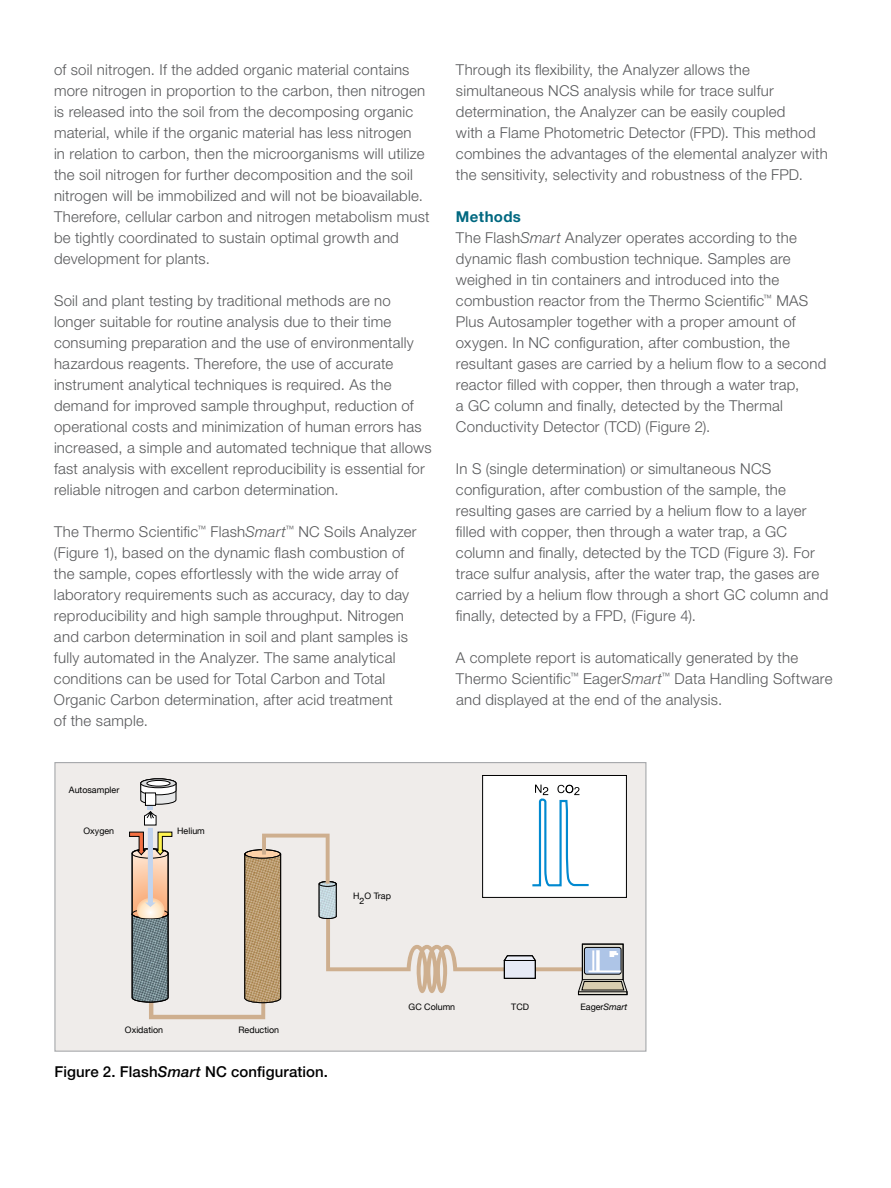
<style>
.page{position:relative;width:891px;height:1188px;background:#fff}
.page>*{position:absolute;margin:0;border:0;box-sizing:border-box;transform-origin:0 0}
.t1{font:300 15px/21px "Helvetica Neue LT Std";letter-spacing:.015em;color:#58595b}
.t2{font:500 15px "Helvetica Neue LT Std";letter-spacing:.005em;color:#000}
.t3{font:8.85px "Helvetica Neue";color:#000}
.s1{font-style:italic}
.s2{font-weight:700;color:#006880}
</style>
<div class="page">
<div style="left:56px;top:764px;width:588px;height:286px;background:#efecea"></div>
<div style="left:482px;top:775px;width:145px;height:123px;background:#fff;border:1px solid #000"></div>
<svg style="left:129px;top:778px;width:499px;height:241px;background:#e3dfdb"></svg>
<div style="left:54px;top:762px;width:592px;height:290px;border:1px solid #a7a9ac"></div>
<p class="t1" style="left:54px;top:59px;width:377px">of soil nitrogen. If the added organic material contains more nitrogen in proportion to the carbon, then nitrogen is released into the soil from the decomposing organic material, while if the organic material has less nitrogen<br>in relation to carbon, then the microorganisms will utilize the soil nitrogen for further decomposition and the soil nitrogen will be immobilized and will not be bioavailable.<br>Therefore, cellular carbon and nitrogen metabolism must be tightly coordinated to sustain optimal growth and development for plants.</p>
<p class="t1" style="left:54px;top:290px;width:379px">Soil and plant testing by traditional methods are no longer suitable for routine analysis due to their time consuming preparation and the use of environmentally hazardous reagents. Therefore, the use of accurate instrument analytical techniques is required. As the demand for improved sample throughput, reduction of operational costs and minimization of human errors has increased, a simple and automated technique that allows fast analysis with excellent reproducibility is essential for reliable nitrogen and carbon determination.</p>
<p class="t1" style="left:54px;top:521px;width:364px">The Thermo Scientific<sup>™</sup> Flash<span class="s1">Smart</span><sup>™</sup> NC Soils Analyzer (Figure 1), based on the dynamic flash combustion of the sample, copes effortlessly with the wide array of laboratory requirements such as accuracy, day to day reproducibility and high sample throughput. Nitrogen and carbon determination in soil and plant samples is fully automated in the Analyzer. The same analytical conditions can be used for Total Carbon and Total Organic Carbon determination, after acid treatment<br>of the sample.</p>
<p class="t3" style="left:69px;top:784px;width:52px">Autosampler</p>
<p class="t3" style="left:84px;top:825px;width:32px">Oxygen</p>
<p class="t3" style="left:177px;top:825px;width:29px">Helium</p>
<p class="t3" style="left:360px;top:894px;width:6px">2</p>
<p class="t3" style="left:364px;top:890px;width:28px">O Trap</p>
<p class="t3" style="left:353px;top:890px;width:8px">H</p>
<p class="t1" style="left:456px;top:59px;width:373px">Through its flexibility, the Analyzer allows the simultaneous NCS analysis while for trace sulfur determination, the Analyzer can be easily coupled<br>with a Flame Photometric Detector (FPD). This method combines the advantages of the elemental analyzer with the sensitivity, selectivity and robustness of the FPD.</p>
<p class="t1" style="left:456px;top:206px;width:372px"><span class="s2">Methods<br></span>The Flash<span class="s1">Smart</span> Analyzer operates according to the dynamic flash combustion technique. Samples are weighed in tin containers and introduced into the combustion reactor from the Thermo Scientific<sup>™</sup> MAS Plus Autosampler together with a proper amount of oxygen. In NC configuration, after combustion, the resultant gases are carried by a helium flow to a second reactor filled with copper, then through a water trap,<br>a GC column and finally, detected by the Thermal Conductivity Detector (TCD) (Figure 2).</p>
<p class="t1" style="left:456px;top:458px;width:374px">In S (single determination) or simultaneous NCS configuration, after combustion of the sample, the resulting gases are carried by a helium flow to a layer filled with copper, then through a water trap, a GC column and finally, detected by the TCD (Figure 3). For trace sulfur analysis, after the water trap, the gases are carried by a helium flow through a short GC column and finally, detected by a FPD, (Figure 4).</p>
<p class="t1" style="left:456px;top:647px;width:378px">A complete report is automatically generated by the<br>Thermo Scientific<sup>™</sup> Eager<span class="s1">Smart</span><sup>™</sup> Data Handling Software and displayed at the end of the analysis.</p>
<p class="t3" style="left:125px;top:1023px;width:40px">Oxidation</p>
<p class="t3" style="left:239px;top:1023px;width:42px">Reduction</p>
<p class="t2" style="left:55px;top:1063px;width:275px">Figure 2. Flash<span class="s1">Smart</span> NC configuration.</p>
<p class="t3" style="left:409px;top:1000px;width:48px">GC Column</p>
<p class="t3" style="left:511px;top:1000px;width:19px">TCD</p>
<p class="t3" style="left:580px;top:1000px;width:48px">Eager<span class="s1">Smart</span></p>
</div>
